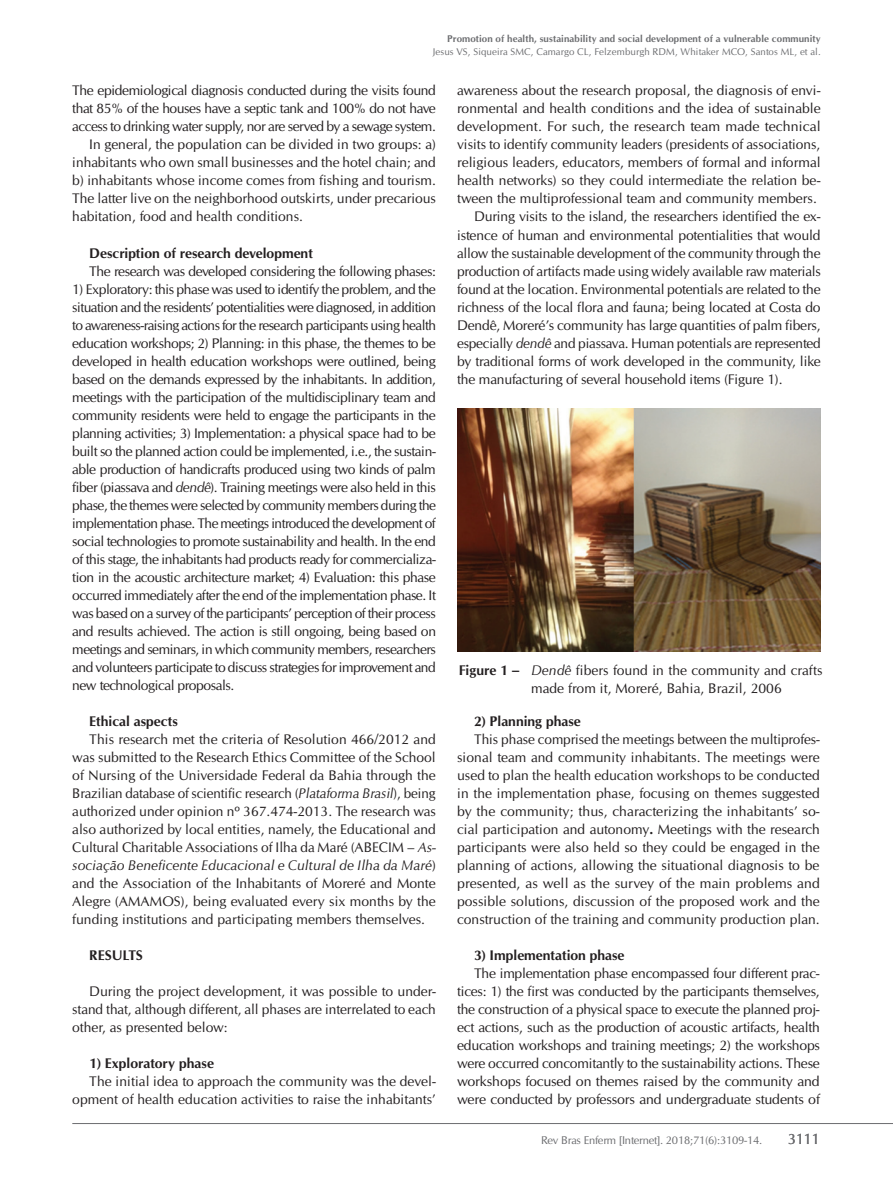
<style>
.page{position:relative;width:893px;height:1191px;background:#fff}
.page>*{position:absolute;margin:0;border:0;box-sizing:border-box;transform-origin:0 0}
.t1{font:15px "URW Classico";color:#6c6d70}
.t2{font:13.95px/18px "URW Classico";letter-spacing:-.01em;color:#231f20;text-align:justify}
.t3{font:13.95px "URW Classico";letter-spacing:-.03em;color:#231f20}
.t4{font:700 13.95px "URW Classico";color:#231f20}
.t5{font:13.95px "URW Classico";letter-spacing:.01em;color:#231f20}
.t6{font:11.25px "URW Classico";letter-spacing:-.015em;color:#6c6d70}
.t7{font:700 9.75px "URW Classico";letter-spacing:.01em;color:#6c6d70}
.t8{font:9.75px "URW Classico";letter-spacing:.01em;color:#6c6d70}
.s1{font-style:italic}
.s2{font-weight:700}
</style>
<div class="page">
<hr style="left:72px;top:1123px;width:821px;height:1px;background:#6c6d70">
<img style="left:457px;top:409px;width:363px;height:242px">
<p class="t7" style="left:447px;top:32px;width:375px">Promotion of health, sustainability and social development of a vulnerable community</p>
<p class="t8" style="left:433px;top:46px;width:389px">Jesus VS, Siqueira SMC, Camargo CL, Felzemburgh RDM, Whitaker MCO, Santos ML, et al.</p>
<p class="t3" style="left:72px;top:83px;width:365px">The epidemiological diagnosis conducted during the visits found</p>
<p class="t3" style="left:72px;top:101px;width:365px">that 85% of the houses have a septic tank and 100% do not have</p>
<p class="t3" style="left:72px;top:119px;width:365px">access to drinking water supply, nor are served by a sewage system.</p>
<p class="t2" style="left:89px;top:136px;width:348px">In general, the population can be divided in two groups: a)</p>
<p class="t2" style="left:72px;top:154px;width:365px">inhabitants who own small businesses and the hotel chain; and</p>
<p class="t2" style="left:72px;top:172px;width:365px">b) inhabitants whose income comes from fishing and tourism.</p>
<p class="t2" style="left:72px;top:190px;width:365px">The latter live on the neighborhood outskirts, under precarious</p>
<p class="t2" style="left:72px;top:208px;width:232px">habitation, food and health conditions.</p>
<p class="t4" style="left:89px;top:244px;width:225px">Description of research development</p>
<p class="t3" style="left:89px;top:263px;width:348px">The research was developed considering the following phases:</p>
<p class="t2" style="left:72px;top:280px;width:365px">1) Exploratory: this phase was used to identify the problem, and the situation and the residents’ potentialities were diagnosed, in addition to awareness-raising actions for the research participants using health education workshops; 2) Planning: in this phase, the themes to be developed in health education workshops were outlined, being based on the demands expressed by the inhabitants. In addition, meetings with the participation of the multidisciplinary team and community residents were held to engage the participants in the planning activities; 3) Implementation: a physical space had to be built so the planned action could be implemented, i.e., the sustain&shy;able production of handicrafts produced using two kinds of palm fiber (piassava and <span class="s1">dendê</span>). Training meetings were also held in this phase, the themes were selected by community members during the implementation phase. The meetings introduced the development of social technologies to promote sustainability and health. In the end of this stage, the inhabitants had products ready for commercializa&shy;tion in the acoustic architecture market; 4) Evaluation: this phase occurred immediately after the end of the implementation phase. It was based on a survey of the participants’ perception of their process and results achieved. The action is still ongoing, being based on meetings and seminars, in which community members, researchers and volunteers participate to discuss strategies for improvement and new technological proposals.</p>
<p class="t4" style="left:89px;top:712px;width:90px">Ethical aspects</p>
<p class="t2" style="left:72px;top:730px;width:365px;text-indent:17px">This research met the criteria of Resolution 466/2012 and was submitted to the Research Ethics Committee of the School of Nursing of the Universidade Federal da Bahia through the Brazilian database of scientific research (<span class="s1">Plataforma Brasil</span>), being authorized under opinion nº 367.474-2013. The research was also authorized by local entities, namely, the Educational and Cultural Charitable Associations of Ilha da Maré (ABECIM – <span class="s1">As&shy;sociação Beneficente Educacional e Cultural de Ilha da Maré</span>) and the Association of the Inhabitants of Moreré and Monte Alegre (AMAMOS), being evaluated every six months by the funding institutions and participating members themselves.</p>
<p class="t4" style="left:89px;top:946px;width:55px">RESULTS</p>
<p class="t2" style="left:72px;top:982px;width:365px;text-indent:17px">During the project development, it was possible to under&shy;stand that, although different, all phases are interrelated to each other, as presented below:</p>
<p class="t4" style="left:89px;top:1054px;width:126px">1) Exploratory phase</p>
<p class="t2" style="left:72px;top:1072px;width:365px;text-align:right">The initial idea to approach the community was the devel&shy;opment of health education activities to raise the inhabitants’</p>
<p class="t2" style="left:457px;top:82px;width:365px">awareness about the research proposal, the diagnosis of envi-</p>
<p class="t2" style="left:457px;top:100px;width:365px">ronmental and health conditions and the idea of sustainable</p>
<p class="t5" style="left:457px;top:119px;width:365px">development. For such, the research team made technical</p>
<p class="t2" style="left:457px;top:136px;width:365px">visits to identify community leaders (presidents of associations,</p>
<p class="t2" style="left:457px;top:154px;width:365px">religious leaders, educators, members of formal and informal</p>
<p class="t2" style="left:457px;top:172px;width:365px">health networks) so they could intermediate the relation be-</p>
<p class="t2" style="left:457px;top:190px;width:361px">tween the multiprofessional team and community members.</p>
<p class="t2" style="left:474px;top:208px;width:348px">During visits to the island, the researchers identified the ex-</p>
<p class="t2" style="left:457px;top:226px;width:365px">istence of human and environmental potentialities that would</p>
<p class="t2" style="left:457px;top:244px;width:365px">allow the sustainable development of the community through the</p>
<p class="t2" style="left:457px;top:262px;width:365px">production of artifacts made using widely available raw materials</p>
<p class="t2" style="left:457px;top:280px;width:365px">found at the location. Environmental potentials are related to the</p>
<p class="t2" style="left:457px;top:298px;width:365px">richness of the local flora and fauna; being located at Costa do</p>
<p class="t2" style="left:457px;top:316px;width:365px">Dendê, Moreré’s community has large quantities of palm fibers,</p>
<p class="t2" style="left:457px;top:334px;width:365px">especially <span class="s1">dendê</span> and piassava. Human potentials are represented</p>
<p class="t2" style="left:457px;top:352px;width:365px">by traditional forms of work developed in the community, like</p>
<p class="t2" style="left:457px;top:370px;width:327px">the manufacturing of several household items (Figure 1).</p>
<p class="t2" style="left:531px;top:661px;width:293px;text-indent:-72px"><span class="s2">Figure 1 –</span> <span class="s1">Dendê</span> fibers found in the community and crafts made from it, Moreré, Bahia, Brazil, 2006</p>
<p class="t4" style="left:474px;top:712px;width:108px">2) Planning phase</p>
<p class="t2" style="left:457px;top:730px;width:364px;text-indent:17px">This phase comprised the meetings between the multiprofes&shy;sional team and community inhabitants. The meetings were used to plan the health education workshops to be conducted in the implementation phase, focusing on themes suggested by the community; thus, characterizing the inhabitants’ so&shy;cial participation and autonomy<span class="s2">.</span> Meetings with the research participants were also held so they could be engaged in the planning of actions, allowing the situational diagnosis to be presented, as well as the survey of the main problems and possible solutions, discussion of the proposed work and the construction of the training and community production plan.</p>
<p class="t4" style="left:474px;top:946px;width:152px">3) Implementation phase</p>
<p class="t2" style="left:457px;top:964px;width:364px;text-indent:17px">The implementation phase encompassed four different prac&shy;tices: 1) the first was conducted by the participants themselves, the construction of a physical space to execute the planned proj&shy;ect actions, such as the production of acoustic artifacts, health education workshops and training meetings; 2) the workshops were occurred concomitantly to the sustainability actions. These workshops focused on themes raised by the community and were conducted by professors and undergraduate students of</p>
<p class="t6" style="left:541px;top:1133px;width:223px">Rev Bras Enferm [Internet]. 2018;71(6):3109-14.</p>
<p class="t1" style="left:788px;top:1130px;width:33px">3111</p>
</div>
